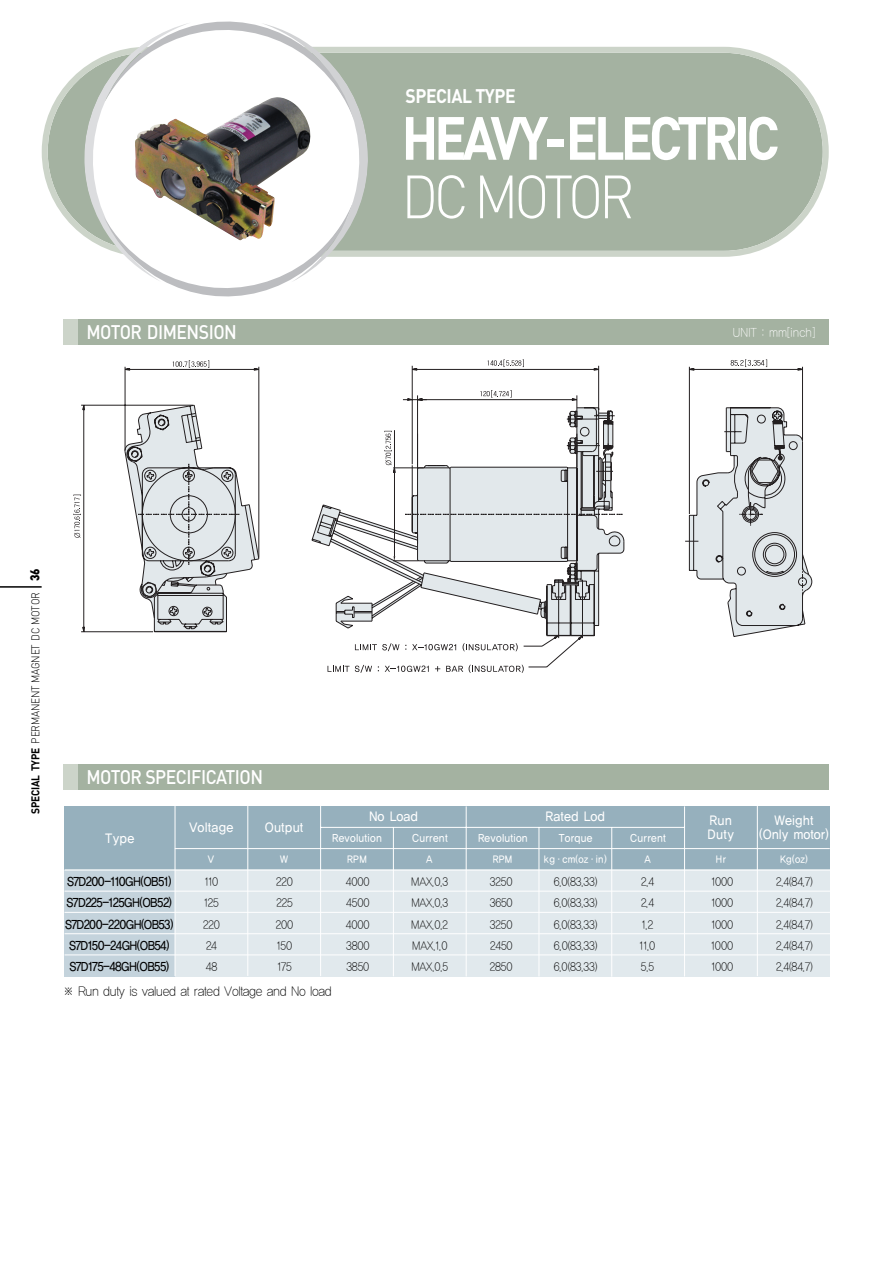
<style>
.page{position:relative;width:893px;height:1262px;background:#fff}
.page>*{position:absolute;margin:0;border:0;box-sizing:border-box;transform-origin:0 0}
.t1{font:700 60px "DIN";letter-spacing:-.08em;color:#fff;scale:.9 1}
.t2{font:300 60px "DIN";letter-spacing:-.075em;color:#fff;scale:.9 1}
.t3{font:500 19.5px "DIN";letter-spacing:-.025em;color:#fff;scale:.9 1}
.t4{font:700 19.5px "DIN";letter-spacing:-.025em;color:#fff;scale:.9 1}
.t5{font:12.75px/13.5px "YGO13";letter-spacing:-.055em;color:#fff;scale:.9 1}
.t6{font:12.75px "YGO11";letter-spacing:-.09em;color:#000;scale:.9 1}
.t7{font:900 12.75px "DIN";color:#000;scale:.9 1}
.t8{font:12px "YGO13";letter-spacing:-.12em;color:#000;scale:.9 1}
.t9{font:12px "YGO11";letter-spacing:-.055em;color:#fff;scale:.9 1}
.t10{font:11.25px "YGO11";letter-spacing:-.08em;color:#000;scale:.9 1}
.t11{font:300 11.25px "DIN";letter-spacing:-.025em;color:#000;scale:.9 1}
.t12{font:10.5px "YGO13";letter-spacing:-.045em;color:#fff;scale:.9 1}
.t13{font:9.75px "YGO13";letter-spacing:-.035em;color:#fff;scale:.9 1}
.s1{font-weight:700}
</style>
<div class="page">
<div style="left:48px;top:53px;width:774px;height:198px;background:#a4b2a1;border-radius:99px"></div>
<div style="left:42px;top:47px;width:786px;height:210px;border:6px solid #ccd4c9;border-radius:102px"></div>
<svg style="left:84px;top:22px;width:284px;height:274px"></svg>
<img style="left:135px;top:95px;width:176px;height:146px">
<hr style="left:0;top:586px;width:42px;height:1px;background:#000">
<div style="left:63px;top:319px;width:765px;height:25px;background:#a4b2a1"></div>
<div style="left:63px;top:319px;width:14px;height:25px;background:#ccd4c9"></div>
<svg style="left:327px;top:667px;width:21px;height:5px"></svg>
<svg style="left:355px;top:667px;width:17px;height:5px"></svg>
<svg style="left:378px;top:667px;width:51px;height:5px"></svg>
<svg style="left:435px;top:667px;width:5px;height:4px"></svg>
<svg style="left:446px;top:667px;width:77px;height:6px"></svg>
<svg style="left:81px;top:365px;width:721px;height:302px"></svg>
<svg style="left:124px;top:368px;width:6px;height:3px"></svg>
<svg style="left:253px;top:368px;width:6px;height:3px"></svg>
<svg style="left:173px;top:360px;width:36px;height:8px"></svg>
<svg style="left:487px;top:359px;width:37px;height:8px"></svg>
<svg style="left:730px;top:359px;width:37px;height:8px"></svg>
<svg style="left:73px;top:494px;width:8px;height:44px"></svg>
<svg style="left:124px;top:390px;width:688px;height:261px"></svg>
<div style="left:64px;top:806px;width:766px;height:170px;background:#e1e9ed"></div>
<div style="left:64px;top:806px;width:111px;height:170px;background:#c4d3dc"></div>
<div style="left:64px;top:806px;width:766px;height:63px;background:#96b0bd"></div>
<hr style="left:175px;top:848px;width:654px;height:1px;background:#fff">
<hr style="left:64px;top:869px;width:766px;height:1px;background:#fff">
<hr style="left:64px;top:891px;width:766px;height:1px;background:#fff">
<hr style="left:64px;top:912px;width:766px;height:1px;background:#fff">
<hr style="left:64px;top:933px;width:766px;height:1px;background:#fff">
<hr style="left:64px;top:954px;width:766px;height:1px;background:#fff">
<hr style="left:175px;top:806px;width:1px;height:170px;background:#fff">
<hr style="left:247px;top:806px;width:1px;height:170px;background:#fff">
<hr style="left:320px;top:806px;width:1px;height:170px;background:#fff">
<hr style="left:393px;top:827px;width:1px;height:149px;background:#fff">
<hr style="left:466px;top:806px;width:1px;height:170px;background:#fff">
<hr style="left:538px;top:827px;width:1px;height:149px;background:#fff">
<hr style="left:611px;top:827px;width:1px;height:149px;background:#fff">
<hr style="left:684px;top:806px;width:1px;height:170px;background:#fff">
<hr style="left:757px;top:806px;width:1px;height:170px;background:#fff">
<hr style="left:320px;top:827px;width:365px;height:1px;background:#fff">
<div style="left:63px;top:764px;width:765px;height:25px;background:#a4b2a1"></div>
<div style="left:63px;top:764px;width:14px;height:25px;background:#ccd4c9"></div>
<h2 class="t4" style="left:405px;top:89px;width:124px">SPECIAL TYPE</h2>
<h1 class="t1" style="left:401px;top:117px;width:422px">HEAVY-ELECTRIC</h1>
<h1 class="t2" style="left:401px;top:175px;width:260px">DC MOTOR</h1>
<h2 class="t3" style="left:86px;top:325px;width:169px">MOTOR DIMENSION</h2>
<p class="t9" style="left:732px;top:327px;width:94px">UNIT : mm[inch]</p>
<p class="t7" style="left:30px;top:581px;width:15px;rotate:-90deg">36</p>
<p class="t11" style="left:31px;top:813px;width:247px;rotate:-90deg"><span class="s1">SPECIAL TYPE</span> PERMANENT MAGNET DC MOTOR</p>
<h2 class="t3" style="left:86px;top:770px;width:198px">MOTOR SPECIFICATION</h2>
<p class="t5" style="left:105px;top:832px;width:35px">Type</p>
<p class="t5" style="left:189px;top:821px;width:52px">Voltage</p>
<p class="t5" style="left:264px;top:821px;width:45px">Output</p>
<p class="t5" style="left:368px;top:810px;width:57px">No Load</p>
<p class="t5" style="left:545px;top:810px;width:68px">Rated Lod</p>
<p class="t5" style="left:707px;top:814px;width:32px">Run<br>Duty</p>
<p class="t5" style="left:774px;top:814px;width:46px">Weight</p>
<p class="t12" style="left:332px;top:833px;width:57px">Revolution</p>
<p class="t12" style="left:412px;top:833px;width:42px">Current</p>
<p class="t12" style="left:478px;top:833px;width:57px">Revolution</p>
<p class="t12" style="left:558px;top:833px;width:40px">Torque</p>
<p class="t12" style="left:630px;top:833px;width:42px">Current</p>
<p class="t5" style="left:758px;top:828px;width:80px">(Only motor)</p>
<p class="t13" style="left:280px;top:855px;width:11px">W</p>
<p class="t13" style="left:347px;top:855px;width:24px">RPM</p>
<p class="t13" style="left:426px;top:855px;width:9px">A</p>
<p class="t13" style="left:644px;top:855px;width:9px">A</p>
<p class="t13" style="left:715px;top:854px;width:14px">Hr</p>
<p class="t13" style="left:779px;top:854px;width:33px">Kg(oz)</p>
<p class="t13" style="left:207px;top:855px;width:9px">V</p>
<p class="t13" style="left:492px;top:855px;width:24px">RPM</p>
<p class="t13" style="left:543px;top:855px;width:72px">kg·cm(oz·in)</p>
<p class="t8" style="left:67px;top:876px;width:118px">S7D200-110GH(OB51)</p>
<p class="t10" style="left:204px;top:877px;width:18px">110</p>
<p class="t10" style="left:276px;top:877px;width:21px">220</p>
<p class="t10" style="left:345px;top:877px;width:29px">4000</p>
<p class="t10" style="left:411px;top:877px;width:43px">MAX.0.3</p>
<p class="t10" style="left:489px;top:877px;width:27px">3250</p>
<p class="t10" style="left:553px;top:877px;width:51px">6.0(83.33)</p>
<p class="t10" style="left:640px;top:877px;width:17px">2.4</p>
<p class="t10" style="left:711px;top:877px;width:27px">1000</p>
<p class="t10" style="left:775px;top:877px;width:43px">2.4(84.7)</p>
<p class="t8" style="left:66px;top:897px;width:119px">S7D225-125GH(OB52)</p>
<p class="t10" style="left:204px;top:898px;width:19px">125</p>
<p class="t10" style="left:276px;top:898px;width:20px">225</p>
<p class="t10" style="left:346px;top:898px;width:28px">4500</p>
<p class="t10" style="left:411px;top:898px;width:43px">MAX.0.3</p>
<p class="t10" style="left:489px;top:898px;width:28px">3650</p>
<p class="t10" style="left:553px;top:898px;width:51px">6.0(83.33)</p>
<p class="t10" style="left:640px;top:898px;width:17px">2.4</p>
<p class="t10" style="left:711px;top:898px;width:27px">1000</p>
<p class="t10" style="left:775px;top:898px;width:43px">2.4(84.7)</p>
<p class="t8" style="left:65px;top:918px;width:123px">S7D200-220GH(OB53)</p>
<p class="t10" style="left:203px;top:919px;width:21px">220</p>
<p class="t10" style="left:275px;top:919px;width:22px">200</p>
<p class="t10" style="left:345px;top:919px;width:29px">4000</p>
<p class="t10" style="left:411px;top:919px;width:43px">MAX.0.2</p>
<p class="t10" style="left:489px;top:919px;width:27px">3250</p>
<p class="t10" style="left:553px;top:919px;width:51px">6.0(83.33)</p>
<p class="t10" style="left:641px;top:919px;width:15px">1.2</p>
<p class="t10" style="left:711px;top:919px;width:27px">1000</p>
<p class="t10" style="left:775px;top:919px;width:43px">2.4(84.7)</p>
<p class="t8" style="left:69px;top:939px;width:114px">S7D150-24GH(OB54)</p>
<p class="t10" style="left:206px;top:940px;width:15px">24</p>
<p class="t10" style="left:276px;top:940px;width:20px">150</p>
<p class="t10" style="left:346px;top:940px;width:29px">3800</p>
<p class="t10" style="left:412px;top:940px;width:41px">MAX.1.0</p>
<p class="t10" style="left:489px;top:940px;width:27px">2450</p>
<p class="t10" style="left:553px;top:940px;width:50px">6.0(83.33)</p>
<p class="t10" style="left:639px;top:940px;width:20px">11.0</p>
<p class="t10" style="left:711px;top:940px;width:27px">1000</p>
<p class="t10" style="left:775px;top:940px;width:43px">2.4(84.7)</p>
<p class="t8" style="left:69px;top:961px;width:113px">S7D175-48GH(OB55)</p>
<p class="t10" style="left:205px;top:961px;width:15px">48</p>
<p class="t10" style="left:277px;top:961px;width:18px">175</p>
<p class="t10" style="left:346px;top:961px;width:28px">3850</p>
<p class="t10" style="left:411px;top:961px;width:43px">MAX.0.5</p>
<p class="t10" style="left:489px;top:961px;width:28px">2850</p>
<p class="t10" style="left:553px;top:961px;width:51px">6.0(83.33)</p>
<p class="t10" style="left:640px;top:961px;width:17px">5.5</p>
<p class="t10" style="left:711px;top:961px;width:27px">1000</p>
<p class="t10" style="left:775px;top:961px;width:43px">2.4(84.7)</p>
<p class="t6" style="left:63px;top:985px;width:300px">※ Run duty is valued at rated Voltage and No load</p>
</div>
